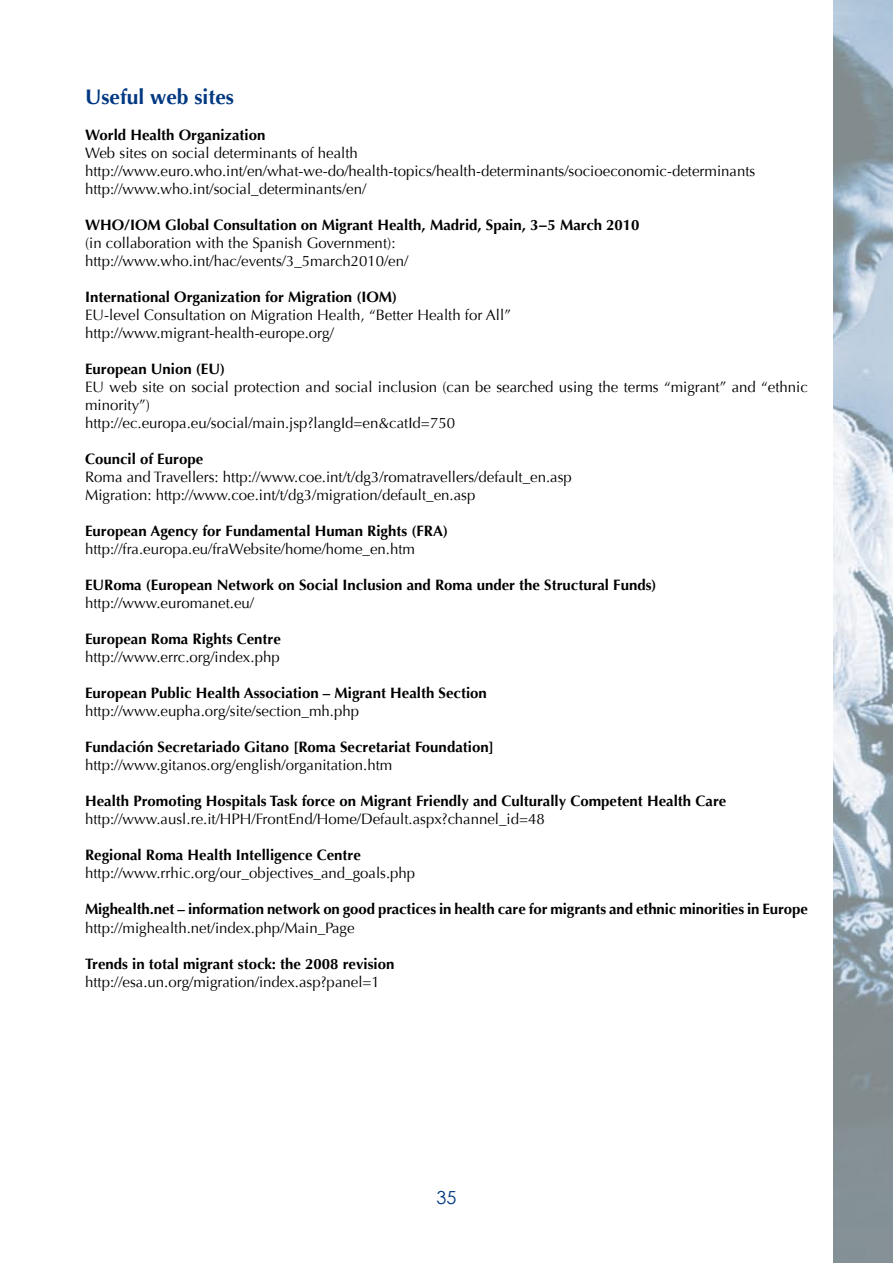
<style>
.page{position:relative;width:893px;height:1263px;background:#fff}
.page>*{position:absolute;margin:0;border:0;box-sizing:border-box;transform-origin:0 0}
.t1{font:700 21px "Optima";color:#003882}
.t2{font:18px "Century Gothic";color:#003882}
.t3{font:15px/18px "Optima";color:#000}
.t4{font:700 15px "Optima";color:#000}
</style>
<div class="page">
<img style="left:833px;top:0;width:60px;height:1263px">
<h1 class="t1" style="left:85px;top:85px;width:150px">Useful web sites</h1>
<p class="t4" style="left:85px;top:127px;width:182px">World Health Organization</p>
<p class="t3" style="left:85px;top:144px;width:672px">Web sites on social determinants of health http://www.euro.who.int/en/what-we-do/health-topics/health-determinants/socioeconomic-determinants http://www.who.int/social_determinants/en/</p>
<p class="t4" style="left:85px;top:217px;width:556px">WHO/IOM Global Consultation on Migrant Health, Madrid, Spain, 3−5 March 2010</p>
<p class="t3" style="left:85px;top:234px;width:325px">(in collaboration with the Spanish Government): http://www.who.int/hac/events/3_5march2010/en/</p>
<p class="t4" style="left:85px;top:289px;width:314px">International Organization for Migration (IOM)</p>
<p class="t3" style="left:85px;top:306px;width:427px">EU-level Consultation on Migration Health, “Better Health for All” http://www.migrant-health-europe.org/</p>
<p class="t4" style="left:85px;top:361px;width:142px">European Union (EU)</p>
<p class="t3" style="left:85px;top:378px;width:724px">EU web site on social protection and social inclusion (can be searched using the terms “migrant” and “ethnic minority”)<br>http://ec.europa.eu/social/main.jsp?langId=en&amp;catId=750</p>
<p class="t4" style="left:85px;top:451px;width:120px">Council of Europe</p>
<p class="t3" style="left:85px;top:468px;width:488px">Roma and Travellers: http://www.coe.int/t/dg3/romatravellers/default_en.asp<br>Migration: http://www.coe.int/t/dg3/migration/default_en.asp</p>
<p class="t4" style="left:85px;top:523px;width:365px">European Agency for Fundamental Human Rights (FRA)</p>
<p class="t3" style="left:85px;top:540px;width:332px">http://fra.europa.eu/fraWebsite/home/home_en.htm</p>
<p class="t4" style="left:85px;top:577px;width:573px">EURoma (European Network on Social Inclusion and Roma under the Structural Funds)</p>
<p class="t3" style="left:85px;top:594px;width:170px">http://www.euromanet.eu/</p>
<p class="t4" style="left:85px;top:631px;width:197px">European Roma Rights Centre</p>
<p class="t3" style="left:85px;top:648px;width:196px">http://www.errc.org/index.php</p>
<p class="t4" style="left:85px;top:685px;width:403px">European Public Health Association – Migrant Health Section</p>
<p class="t3" style="left:85px;top:702px;width:276px">http://www.eupha.org/site/section_mh.php</p>
<p class="t4" style="left:85px;top:739px;width:410px">Fundación Secretariado Gitano [Roma Secretariat Foundation]</p>
<p class="t3" style="left:85px;top:756px;width:309px">http://www.gitanos.org/english/organitation.htm</p>
<p class="t4" style="left:85px;top:793px;width:643px">Health Promoting Hospitals Task force on Migrant Friendly and Culturally Competent Health Care</p>
<p class="t3" style="left:85px;top:810px;width:461px">http://www.ausl.re.it/HPH/FrontEnd/Home/Default.aspx?channel_id=48</p>
<p class="t4" style="left:85px;top:847px;width:277px">Regional Roma Health Intelligence Centre</p>
<p class="t3" style="left:85px;top:864px;width:332px">http://www.rrhic.org/our_objectives_and_goals.php</p>
<p class="t4" style="left:85px;top:901px;width:724px">Mighealth.net – information network on good practices in health care for migrants and ethnic minorities in Europe</p>
<p class="t3" style="left:85px;top:918px;width:271px">http://mighealth.net/index.php/Main_Page</p>
<p class="t4" style="left:85px;top:955px;width:311px">Trends in total migrant stock: the 2008 revision</p>
<p class="t3" style="left:85px;top:972px;width:296px">http://esa.un.org/migration/index.asp?panel=1</p>
<p class="t2" style="left:436px;top:1186px;width:21px">35</p>
</div>
